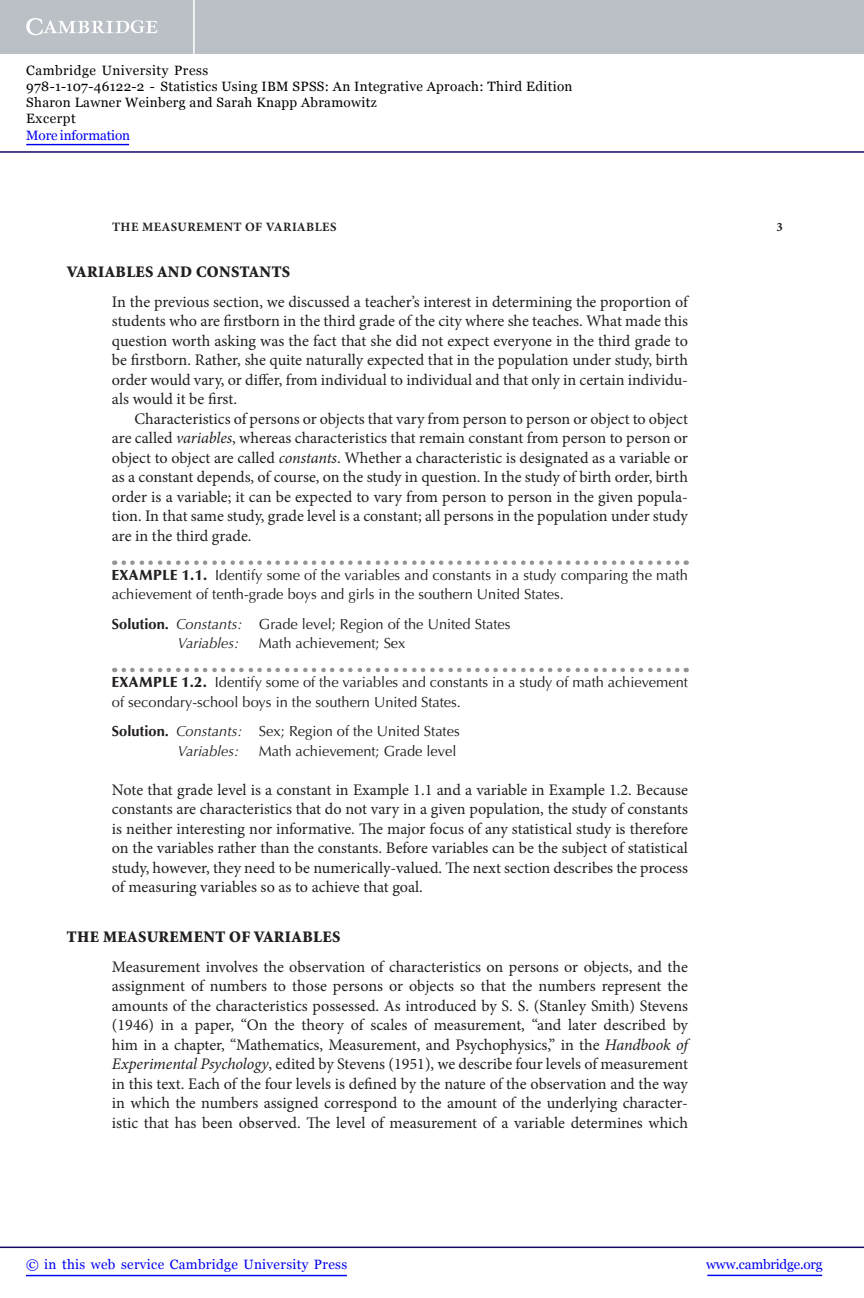
<style>
.page{position:relative;width:864px;height:1298px;background:#fff}
.page>*{position:absolute;margin:0;border:0;box-sizing:border-box;transform-origin:0 0}
.t1{font:16.2px/19.5px "Minion Pro";color:#231f20;text-align:justify}
.t2{font:900 16.2px "Minion";letter-spacing:.025em;color:#231f20}
.t3{font:14.7px/19.5px "Optima LT Std";color:#231f20}
.t4{font:13.5px/16.2px "Georgia";letter-spacing:.025em;color:#000}
.t5{font:13.5px "Georgia";letter-spacing:.025em;color:#0000f1}
.t6{font:13.5px "Georgia";letter-spacing:-.015em;color:#0000f1}
.t7{font:13.5px "Georgia";letter-spacing:-.01em;color:#0000f1}
.t8{font:700 12.75px "Minion Pro";letter-spacing:.035em;color:#231f20}
.s1{font-style:italic}
.s2{font-weight:900}
.s3{font-weight:700}
</style>
<div class="page">
<svg style="left:124px;top:560px;width:563px;height:5px"></svg>
<svg style="left:124px;top:667px;width:563px;height:5px"></svg>
<div style="left:0;top:0;width:864px;height:54px;background:#bac0c6"></div>
<svg style="left:26px;top:18px;width:132px;height:17px"></svg>
<hr style="left:193px;top:0;width:2px;height:54px;background:#fff">
<hr style="left:0;top:151px;width:864px;height:2px;background:#150666">
<hr style="left:707px;top:1274px;width:115px;height:2px;background:#0000f1">
<hr style="left:0;top:1246px;width:864px;height:2px;background:#150666">
<hr style="left:26px;top:1274px;width:321px;height:2px;background:#0000f1">
<hr style="left:26px;top:144px;width:103px;height:1px;background:#0000f1">
<p class="t4" style="left:26px;top:62px;width:548px">Cambridge University Press<br>978-1-107-46122-2 - Statistics Using IBM SPSS: An Integrative Aproach: Third Edition Sharon Lawner Weinberg and Sarah Knapp Abramowitz<br>Excerpt</p>
<p class="t7" style="left:26px;top:127px;width:105px">More information</p>
<p class="t8" style="left:112px;top:218px;width:226px">THE MEASUREMENT OF VARIABLES</p>
<p class="t8" style="left:777px;top:218px;width:8px">3</p>
<p class="t2" style="left:67px;top:263px;width:225px">VARIABLES AND CONSTANTS</p>
<p class="t1" style="left:112px;top:292px;width:578px">In the previous section, we discussed a teacher’s interest in determining the proportion of students who are firstborn in the third grade of the city where she teaches. What made this question worth asking was the fact that she did not expect everyone in the third grade to be firstborn. Rather, she quite naturally expected that in the population under study, birth order would vary, or differ, from individual to individual and that only in certain individu&shy;als would it be first.</p>
<p class="t1" style="left:112px;top:409px;width:578px;text-indent:22px">Characteristics of persons or objects that vary from person to person or object to object are called <span class="s1">variables</span>, whereas characteristics that remain constant from person to person or object to object are called <span class="s1">constants</span>. Whether a characteristic is designated as a variable or as a constant depends, of course, on the study in question. In the study of birth order, birth order is a variable; it can be expected to vary from person to person in the given popula&shy;tion. In that same study, grade level is a constant; all persons in the population under study are in the third grade.</p>
<p class="t3" style="left:112px;top:565px;width:578px"><span class="s2">EXAMPLE 1.1.</span> Identify some of the variables and constants in a study comparing the math achievement of tenth-grade boys and girls in the southern United States.</p>
<p class="t3" style="left:178px;top:614px;width:334px;text-indent:-66px"><span class="s3">Solution.</span> <span class="s1">Constants:</span> Grade level; Region of the United States<br><span class="s1">Variables:</span></p>
<p class="t3" style="left:259px;top:633px;width:148px">Math achievement; Sex</p>
<p class="t3" style="left:112px;top:672px;width:578px"><span class="s2">EXAMPLE 1.2.</span> Identify some of the variables and constants in a study of math achievement of secondary-school boys in the southern United States.</p>
<p class="t3" style="left:178px;top:721px;width:283px;text-indent:-66px"><span class="s3">Solution.</span> <span class="s1">Constants:</span> Sex; Region of the United States<br><span class="s1">Variables:</span></p>
<p class="t3" style="left:259px;top:741px;width:199px">Math achievement; Grade level</p>
<p class="t1" style="left:112px;top:779px;width:578px">Note that grade level is a constant in Example 1.1 and a variable in Example 1.2. Because constants are characteristics that do not vary in a given population, the study of constants is neither interesting nor informative. The major focus of any statistical study is therefore on the variables rather than the constants. Before variables can be the subject of statistical study, however, they need to be numerically-valued. The next section describes the process of measuring variables so as to achieve that goal.</p>
<p class="t2" style="left:67px;top:928px;width:275px">THE MEASUREMENT OF VARIABLES</p>
<p class="t1" style="left:112px;top:956px;width:578px">Measurement involves the observation of characteristics on persons or objects, and the assignment of numbers to those persons or objects so that the numbers represent the amounts of the characteristics possessed. As introduced by S. S. (Stanley Smith) Stevens (1946) in a paper, “On the theory of scales of measurement, “and later described by him in a chapter, “Mathematics, Measurement, and Psychophysics,” in the <span class="s1">Handbook of Experimental Psychology</span>, edited by Stevens (1951), we describe four levels of measurement in this text. Each of the four levels is defined by the nature of the observation and the way in which the numbers assigned correspond to the amount of the underlying character&shy;istic that has been observed. The level of measurement of a variable determines which</p>
<p class="t5" style="left:26px;top:1256px;width:323px">© in this web service Cambridge University Press</p>
<p class="t6" style="left:706px;top:1256px;width:118px">www.cambridge.org</p>
</div>
